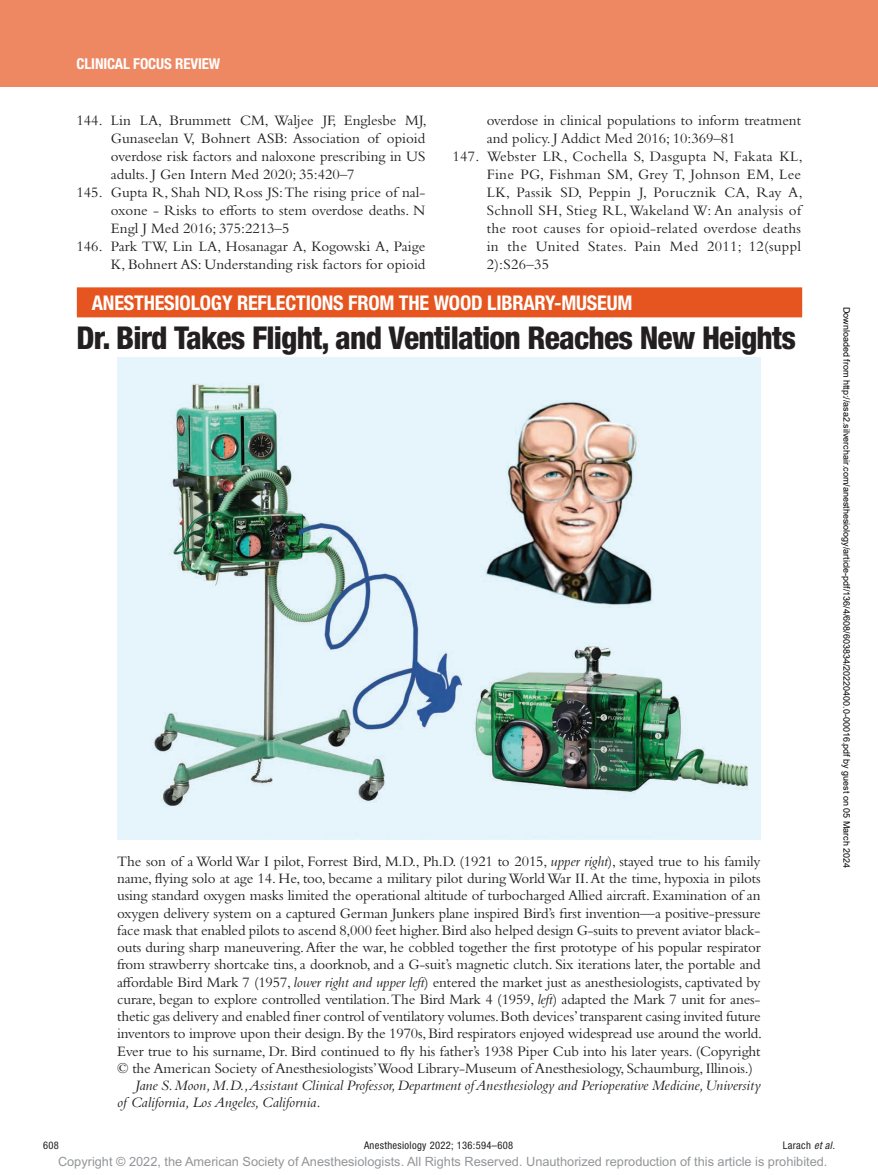
<style>
.page{position:relative;width:878px;height:1175px;background:#fff}
.page>*{position:absolute;margin:0;border:0;box-sizing:border-box;transform-origin:0 0}
.t1{font:800 condensed 31.5px "Helvetica Neue LT Std";letter-spacing:-.025em;color:#231f20}
.t2{font:700 condensed 20.25px "Helvetica Neue LT Std";letter-spacing:-.01em;color:#fff}
.t3{font:15px/17.2px "Bembo Std";color:#231f20;text-align:justify}
.t4{font:15px "Bembo Std";letter-spacing:.02em;color:#231f20}
.t5{font:italic 15px/17.2px "Bembo Std";color:#231f20}
.t6{font:700 condensed 15px "Helvetica Neue LT Std";letter-spacing:-.01em;color:#fff}
.t7{font:12.75px "Arial MT Std";color:#939598}
.t8{font:condensed 10.5px "Helvetica Neue LT Std";letter-spacing:.03em;color:#231f20}
.t9{font:9px "Arial";color:#000}
.s1{font-style:italic}
</style>
<div class="page">
<div style="left:0;top:0;width:878px;height:86px;background:#ed8862"></div>
<img style="left:117px;top:357px;width:643px;height:482px">
<div style="left:77px;top:287px;width:725px;height:30px;background:#e6551f"></div>
<p class="t6" style="left:77px;top:54px;width:145px">CLINICAL FOCUS REVIEW</p>
<p class="t3" style="left:77px;top:111px;width:352px">144. Lin LA, Brummett CM, Waljee JF, Englesbe MJ,</p>
<p class="t3" style="left:111px;top:129px;width:316px">Gunaseelan V, Bohnert ASB: Association of opioid</p>
<p class="t3" style="left:111px;top:147px;width:316px">overdose risk factors and naloxone prescribing in US</p>
<p class="t3" style="left:111px;top:165px;width:245px">adults. J Gen Intern Med 2020; 35:420–7</p>
<p class="t3" style="left:77px;top:183px;width:350px">145. Gupta R, Shah ND, Ross JS: The rising price of nal-</p>
<p class="t3" style="left:111px;top:201px;width:316px">oxone - Risks to efforts to stem overdose deaths. N</p>
<p class="t3" style="left:111px;top:219px;width:180px">Engl J Med 2016; 375:2213–5</p>
<p class="t3" style="left:77px;top:237px;width:350px">146. Park TW, Lin LA, Hosanagar A, Kogowski A, Paige</p>
<p class="t3" style="left:111px;top:255px;width:316px">K, Bohnert AS: Understanding risk factors for opioid</p>
<p class="t3" style="left:486px;top:111px;width:316px">overdose in clinical populations to inform treatment</p>
<p class="t3" style="left:486px;top:129px;width:250px">and policy. J Addict Med 2016; 10:369–81</p>
<p class="t4" style="left:452px;top:147px;width:352px">147. Webster LR, Cochella S, Dasgupta N, Fakata KL,</p>
<p class="t4" style="left:486px;top:165px;width:316px">Fine PG, Fishman SM, Grey T, Johnson EM, Lee</p>
<p class="t4" style="left:486px;top:183px;width:317px">LK, Passik SD, Peppin J, Porucznik CA, Ray A,</p>
<p class="t4" style="left:486px;top:201px;width:316px">Schnoll SH, Stieg RL, Wakeland W: An analysis of</p>
<p class="t4" style="left:486px;top:219px;width:316px">the root causes for opioid-related overdose deaths</p>
<p class="t4" style="left:486px;top:237px;width:316px">in the United States. Pain Med 2011; 12(suppl</p>
<p class="t3" style="left:486px;top:255px;width:64px">2):S26–35</p>
<h2 class="t2" style="left:92px;top:290px;width:542px">ANESTHESIOLOGY REFLECTIONS FROM THE WOOD LIBRARY-MUSEUM</h2>
<h1 class="t1" style="left:77px;top:318px;width:720px">Dr. Bird Takes Flight, and Ventilation Reaches New Heights</h1>
<p class="t3" style="left:117px;top:852px;width:646px">The son of a World War I pilot, Forrest Bird, M.D., Ph.D. (1921 to 2015, <span class="s1">upper right</span>), stayed true to his family name, flying solo at age 14. He, too, became a military pilot during World War II. At the time, hypoxia in pilots using standard oxygen masks limited the operational altitude of turbocharged Allied aircraft. Examination of an oxygen delivery system on a captured German Junkers plane inspired Bird’s first invention—a positive-pressure face mask that enabled pilots to ascend 8,000 feet higher. Bird also helped design G-suits to prevent aviator black&shy;outs during sharp maneuvering. After the war, he cobbled together the first prototype of his popular respirator from strawberry shortcake tins, a doorknob, and a G-suit’s magnetic clutch. Six iterations later, the portable and affordable Bird Mark 7 (1957, <span class="s1">lower right and upper left</span>) entered the market just as anesthesiologists, captivated by curare, began to explore controlled ventilation. The Bird Mark 4 (1959, <span class="s1">left</span>) adapted the Mark 7 unit for anes&shy;thetic gas delivery and enabled finer control of ventilatory volumes. Both devices’ transparent casing invited future inventors to improve upon their design. By the 1970s, Bird respirators enjoyed widespread use around the world.<br>Ever true to his surname, Dr. Bird continued to fly his father’s 1938 Piper Cub into his later years. (Copyright © the American Society of Anesthesiologists’Wood Library-Museum of Anesthesiology, Schaumburg, Illinois.)</p>
<p class="t5" style="left:117px;top:1076px;width:645px;text-indent:18px">Jane S. Moon, M.D., Assistant Clinical Professor, Department of Anesthesiology and Perioperative Medicine, University of California, Los Angeles, California.</p>
<p class="t9" style="left:850px;top:306px;width:563px;rotate:90deg">Downloaded from http://asa2.silverchair.com/anesthesiology/article-pdf/136/4/608/603834/20220400.0-00016.pdf by guest on 05 March 2024</p>
<p class="t8" style="left:43px;top:1139px;width:17px">608</p>
<p class="t8" style="left:364px;top:1139px;width:151px">Anesthesiology 2022; 136:594–608</p>
<p class="t8" style="left:782px;top:1139px;width:53px">Larach <span class="s1">et al.</span></p>
<p class="t7" style="left:58px;top:1154px;width:771px">Copyright © 2022, the American Society of Anesthesiologists. All Rights Reserved. Unauthorized reproduction of this article is prohibited.</p>
</div>
